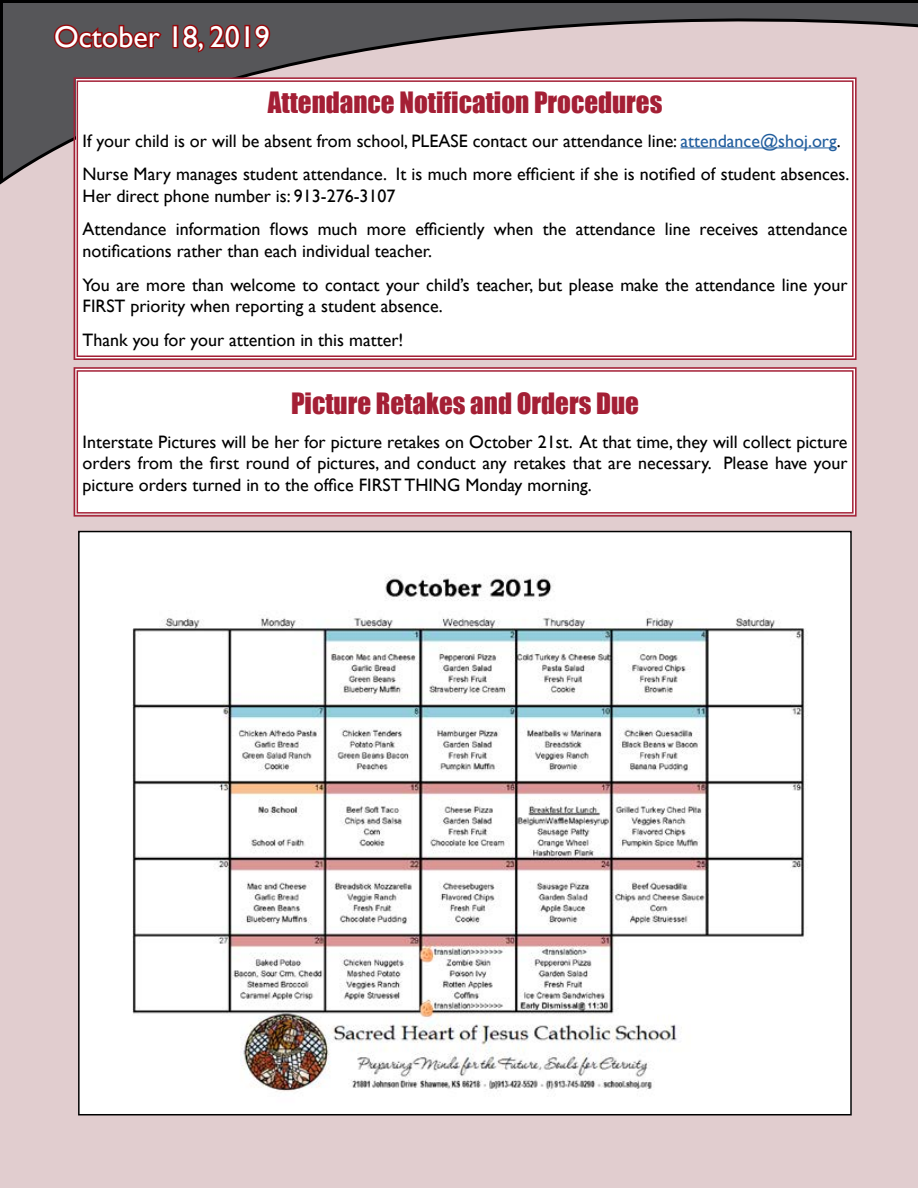
<style>
.page{position:relative;width:918px;height:1188px;background:#e1cdcf}
.page>*{position:absolute;margin:0;border:0;box-sizing:border-box;transform-origin:0 0}
.t1{font:30px "Gill Sans";color:#fff}
.t2{font:27px "Impact";color:#a41f35}
.t3{font:18px/33.6px "Gill Sans";color:#000}
.s1{color:#215e9e}
</style>
<div class="page">
<svg style="left:0;top:0;width:918px;height:185px"></svg>
<svg style="left:52px;top:23px;width:111px;height:28px;background:#733134"></svg>
<div style="left:173px;top:25px;width:5px;height:23px;border:3px solid #96080b"></div>
<svg style="left:181px;top:22px;width:62px;height:32px;background:#713336"></svg>
<div style="left:244px;top:25px;width:6px;height:23px;border:3px solid #96080b"></div>
<svg style="left:252px;top:23px;width:20px;height:28px"></svg>
<img style="left:81px;top:534px;width:768px;height:578px">
<div style="left:73px;top:77px;width:784px;height:283px;background:#fff"></div>
<div style="left:73px;top:367px;width:784px;height:150px;background:#fff"></div>
<div style="left:77px;top:370px;width:777px;height:144px;border:1px solid #a41f35"></div>
<h1 class="t1" style="left:54px;top:19px;width:217px">October 18, 2019</h1>
<h2 class="t2" style="left:268px;top:81px;width:396px">Attendance Notification Procedures</h2>
<p class="t3" style="left:83px;top:124px;width:768px">If your child is or will be absent from school, PLEASE contact our attendance line: <span class="s1">attendance@shoj.org</span>.<br>Nurse Mary manages student attendance. It is much more efficient if she is notified of student absences.</p>
<p class="t3" style="left:83px;top:179px;width:767px">Her direct phone number is: 913-276-3107<br>Attendance information flows much more efficiently when the attendance line receives attendance</p>
<p class="t3" style="left:83px;top:234px;width:766px">notifications rather than each individual teacher.<br>You are more than welcome to contact your child’s teacher, but please make the attendance line your</p>
<p class="t3" style="left:83px;top:290px;width:362px">FIRST priority when reporting a student absence.<br>Thank you for your attention in this matter!</p>
<h2 class="t2" style="left:291px;top:383px;width:349px">Picture Retakes and Orders Due</h2>
<p class="t3" style="left:83px;top:431px;width:767px;line-height:21.6px;text-align:justify">Interstate Pictures will be her for picture retakes on October 21st. At that time, they will collect picture orders from the first round of pictures, and conduct any retakes that are necessary. Please have your picture orders turned in to the office FIRST THING Monday morning.</p>
</div>
